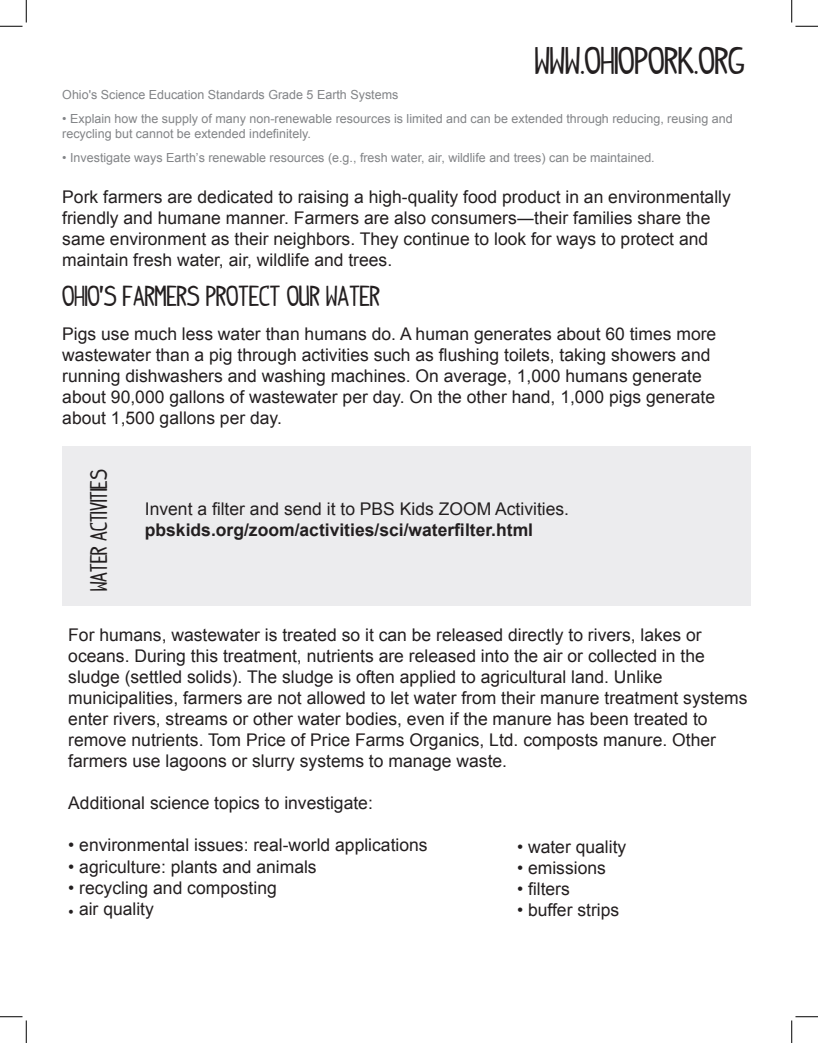
<style>
.page{position:relative;width:818px;height:1043px;background:#fff}
.page>*{position:absolute;margin:0;border:0;box-sizing:border-box;transform-origin:0 0}
.t1{font:30px "Indy Pimp";color:#231f20}
.t2{font:22.5px "Indy Pimp";color:#231f20}
.t3{font:18.75px "Indy Pimp";color:#231f20}
.t4{font:17.5px/21px "Arial";color:#231f20}
.t5{font:700 17.5px "Arial";color:#231f20}
.t6{font:12.5px/15px "Arial";color:#828487}
.s1{font-family:"Minion Pro";font-size:15px}
</style>
<div class="page">
<div style="left:62px;top:446px;width:689px;height:160px;background:#ececee"></div>
<svg style="left:0;top:0;width:27px;height:27px"></svg>
<svg style="left:0;top:1016px;width:27px;height:26px"></svg>
<svg style="left:791px;top:0;width:27px;height:27px"></svg>
<svg style="left:791px;top:1016px;width:27px;height:26px"></svg>
<h1 class="t1" style="left:534px;top:47px;width:212px">WWW.OHIOPORK.ORG</h1>
<p class="t6" style="left:62px;top:87px;width:337px">Ohio's Science Education Standards Grade 5 Earth Systems</p>
<p class="t6" style="left:62px;top:111px;width:671px">• Explain how the supply of many non-renewable resources is limited and can be extended through reducing, reusing and recycling but cannot be extended indefinitely.</p>
<p class="t6" style="left:62px;top:150px;width:594px">• Investigate ways Earthʼs renewable resources (e.g., fresh water, air, wildlife and trees) can be maintained.</p>
<p class="t4" style="left:62px;top:186px;width:670px">Pork farmers are dedicated to raising a high-quality food product in an environmentally friendly and humane manner. Farmers are also consumers―their families share the same environment as their neighbors. They continue to look for ways to protect and maintain fresh water, air, wildlife and trees.</p>
<p class="t2" style="left:62px;top:286px;width:319px">OHIO’S FARMERS PROTECT OUR WATER</p>
<p class="t4" style="left:62px;top:323px;width:655px">Pigs use much less water than humans do. A human generates about 60 times more</p>
<p class="t4" style="left:62px;top:344px;width:649px">wastewater than a pig through activities such as flushing toilets, taking showers and</p>
<p class="t4" style="left:62px;top:365px;width:641px">running dishwashers and washing machines. On average, 1,000 humans generate</p>
<p class="t4" style="left:62px;top:386px;width:654px">about 90,000 gallons of wastewater per day. On the other hand, 1,000 pigs generate</p>
<p class="t4" style="left:62px;top:407px;width:221px">about 1,500 gallons per day.</p>
<p class="t3" style="left:90px;top:591px;width:123px;rotate:-90deg">WATER ACTIVITIES</p>
<p class="t4" style="left:145px;top:498px;width:426px">Invent a filter and send it to PBS Kids ZOOM Activities.</p>
<p class="t5" style="left:145px;top:518px;width:390px">pbskids.org/zoom/activities/sci/waterfilter.html</p>
<p class="t4" style="left:68px;top:625px;width:635px">For humans, wastewater is treated so it can be released directly to rivers, lakes or</p>
<p class="t4" style="left:68px;top:646px;width:638px">oceans. During this treatment, nutrients are released into the air or collected in the</p>
<p class="t4" style="left:68px;top:667px;width:595px">sludge (settled solids). The sludge is often applied to agricultural land. Unlike</p>
<p class="t4" style="left:68px;top:688px;width:680px">municipalities, farmers are not allowed to let water from their manure treatment systems</p>
<p class="t4" style="left:68px;top:709px;width:641px">enter rivers, streams or other water bodies, even if the manure has been treated to</p>
<p class="t4" style="left:68px;top:730px;width:649px">remove nutrients. Tom Price of Price Farms Organics, Ltd. composts manure. Other</p>
<p class="t4" style="left:68px;top:751px;width:440px">farmers use lagoons or slurry systems to manage waste.</p>
<p class="t4" style="left:68px;top:793px;width:306px">Additional science topics to investigate:</p>
<p class="t4" style="left:68px;top:835px;width:361px">• environmental issues: real-world applications</p>
<p class="t4" style="left:68px;top:856px;width:250px">• agriculture: plants and animals</p>
<p class="t4" style="left:68px;top:877px;width:210px">• recycling and composting</p>
<p class="t4" style="left:68px;top:898px;width:87px"><span class="s1">•</span> air quality</p>
<p class="t4" style="left:517px;top:836px;width:111px">• water quality</p>
<p class="t4" style="left:517px;top:857px;width:90px">• emissions</p>
<p class="t4" style="left:517px;top:878px;width:54px">• filters</p>
<p class="t4" style="left:517px;top:899px;width:104px">• buffer strips</p>
</div>
